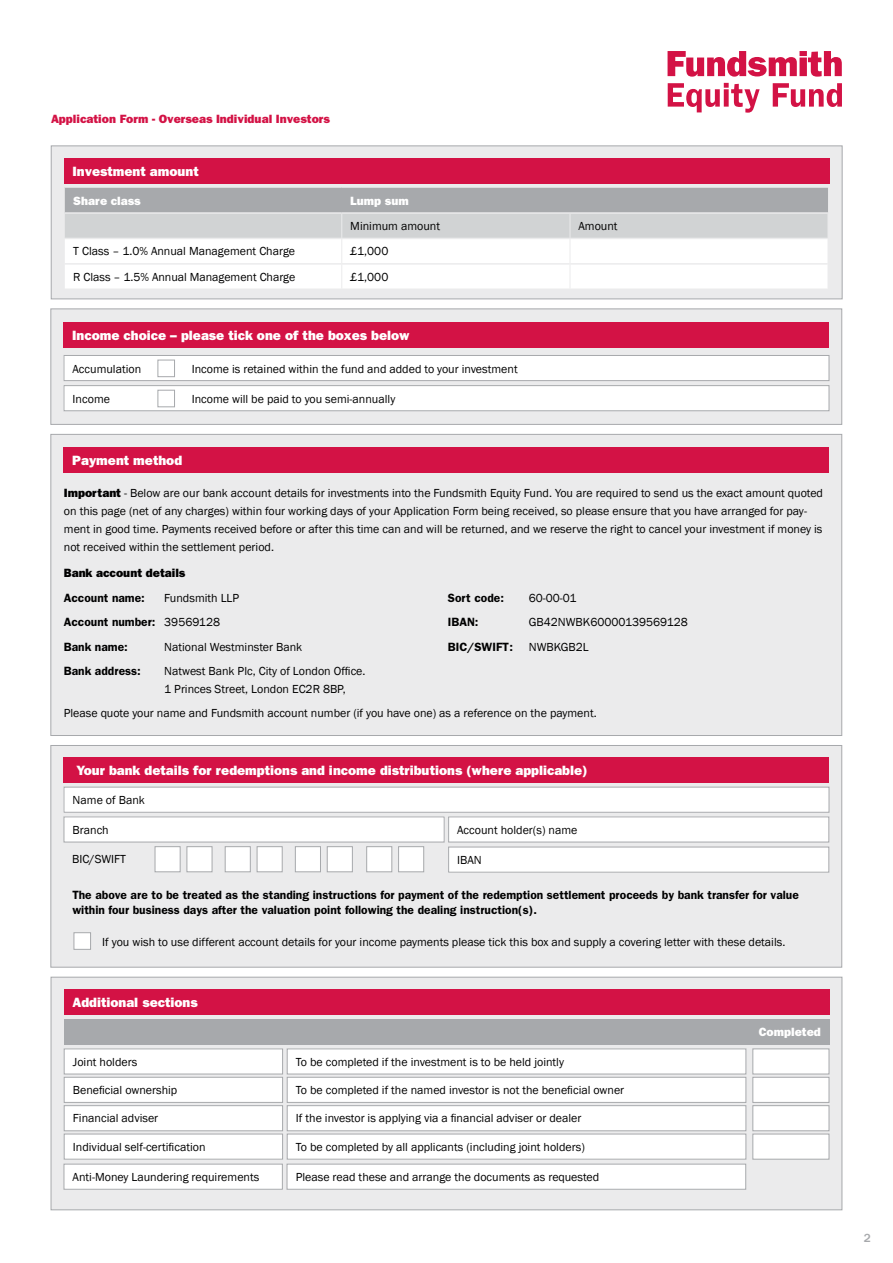
<style>
.page{position:relative;width:893px;height:1263px;background:#fff}
.page>*{position:absolute;margin:0;border:0;box-sizing:border-box;transform-origin:0 0}
.t1{font:800 13.5px "Franklin Gothic";color:#fff}
.t2{font:12px/18px "Franklin Gothic";color:#000}
.t3{font:600 12px/15px "Franklin Gothic";color:#000}
.t4{font:800 12px "Franklin Gothic";color:#d31245}
.t5{font:800 12px "Franklin Gothic";color:#fff}
.t6{font:800 12px "Franklin Gothic";color:#000}
.t7{font:500 12px "Franklin Gothic";color:#a7a9ac}
.s1{font-weight:800}
.s2{font-weight:400}
</style>
<div class="page">
<svg style="left:667px;top:51px;width:175px;height:26px"></svg>
<svg style="left:668px;top:83px;width:92px;height:30px"></svg>
<svg style="left:773px;top:83px;width:69px;height:24px"></svg>
<div style="left:51px;top:309px;width:791px;height:116px;background:#ebebec;border:1px solid #a7a9ac"></div>
<div style="left:64px;top:322px;width:765px;height:26px;background:#d31245"></div>
<div style="left:64px;top:355px;width:765px;height:26px;background:#fff"></div>
<div style="left:158px;top:360px;width:17px;height:17px;background:#fff;border:1px solid #a7a9ac"></div>
<div style="left:64px;top:355px;width:765px;height:26px;border:1px solid #a7a9ac"></div>
<div style="left:64px;top:386px;width:765px;height:25px;background:#fff"></div>
<div style="left:158px;top:390px;width:17px;height:17px;background:#fff;border:1px solid #a7a9ac"></div>
<div style="left:64px;top:385px;width:765px;height:26px;border:1px solid #a7a9ac"></div>
<div style="left:51px;top:434px;width:791px;height:302px;background:#ebebec;border:1px solid #a7a9ac"></div>
<div style="left:64px;top:447px;width:765px;height:25px;background:#d31245"></div>
<div style="left:51px;top:745px;width:791px;height:222px;background:#ebebec;border:1px solid #a7a9ac"></div>
<div style="left:64px;top:757px;width:765px;height:26px;background:#d31245"></div>
<div style="left:64px;top:787px;width:765px;height:25px;background:#fff"></div>
<div style="left:64px;top:787px;width:765px;height:25px;border:1px solid #a7a9ac"></div>
<div style="left:64px;top:817px;width:380px;height:25px;background:#fff"></div>
<div style="left:64px;top:817px;width:380px;height:25px;border:1px solid #a7a9ac"></div>
<div style="left:449px;top:817px;width:380px;height:25px;background:#fff"></div>
<div style="left:448px;top:817px;width:381px;height:25px;border:1px solid #a7a9ac"></div>
<div style="left:155px;top:846px;width:25px;height:26px;background:#fff;border:1px solid #a7a9ac"></div>
<div style="left:187px;top:846px;width:25px;height:26px;background:#fff;border:1px solid #a7a9ac"></div>
<div style="left:225px;top:846px;width:25px;height:26px;background:#fff;border:1px solid #a7a9ac"></div>
<div style="left:257px;top:846px;width:25px;height:26px;background:#fff;border:1px solid #a7a9ac"></div>
<div style="left:295px;top:846px;width:26px;height:26px;background:#fff;border:1px solid #a7a9ac"></div>
<div style="left:327px;top:846px;width:26px;height:26px;background:#fff;border:1px solid #a7a9ac"></div>
<div style="left:366px;top:846px;width:26px;height:26px;background:#fff;border:1px solid #a7a9ac"></div>
<div style="left:398px;top:846px;width:26px;height:26px;background:#fff;border:1px solid #a7a9ac"></div>
<div style="left:449px;top:847px;width:380px;height:25px;background:#fff"></div>
<div style="left:448px;top:847px;width:381px;height:25px;border:1px solid #a7a9ac"></div>
<div style="left:74px;top:932px;width:17px;height:17px;background:#fff;border:1px solid #a7a9ac"></div>
<div style="left:51px;top:146px;width:791px;height:153px;background:#ebebec;border:1px solid #a7a9ac"></div>
<svg style="left:65px;top:187px;width:763px;height:101px;background:#dddedf"></svg>
<div style="left:64px;top:159px;width:766px;height:25px;background:#d31245"></div>
<svg style="left:51px;top:977px;width:791px;height:233px;background:#e3e3e4"></svg>
<div style="left:64px;top:989px;width:765px;height:26px;background:#d31245"></div>
<div style="left:64px;top:1019px;width:765px;height:25px;background:#a7a9ac"></div>
<div style="left:64px;top:1049px;width:219px;height:25px;background:#fff"></div>
<div style="left:64px;top:1049px;width:219px;height:25px;border:1px solid #a7a9ac"></div>
<div style="left:753px;top:1049px;width:76px;height:25px;background:#fff;border:1px solid #a7a9ac"></div>
<div style="left:753px;top:1077px;width:76px;height:25px;background:#fff;border:1px solid #a7a9ac"></div>
<div style="left:753px;top:1105px;width:76px;height:26px;background:#fff;border:1px solid #a7a9ac"></div>
<div style="left:753px;top:1134px;width:76px;height:25px;background:#fff;border:1px solid #a7a9ac"></div>
<div style="left:287px;top:1049px;width:459px;height:25px;background:#fff"></div>
<div style="left:287px;top:1049px;width:459px;height:25px;border:1px solid #a7a9ac"></div>
<div style="left:287px;top:1077px;width:459px;height:25px;background:#fff"></div>
<div style="left:287px;top:1077px;width:459px;height:25px;border:1px solid #a7a9ac"></div>
<div style="left:287px;top:1106px;width:459px;height:25px;background:#fff"></div>
<div style="left:287px;top:1105px;width:459px;height:26px;border:1px solid #a7a9ac"></div>
<div style="left:287px;top:1164px;width:459px;height:25px;background:#fff"></div>
<div style="left:287px;top:1164px;width:459px;height:25px;border:1px solid #a7a9ac"></div>
<div style="left:287px;top:1134px;width:459px;height:25px;background:#fff"></div>
<div style="left:287px;top:1134px;width:459px;height:25px;border:1px solid #a7a9ac"></div>
<div style="left:64px;top:1077px;width:219px;height:25px;background:#fff"></div>
<div style="left:64px;top:1077px;width:219px;height:25px;border:1px solid #a7a9ac"></div>
<div style="left:64px;top:1106px;width:219px;height:25px;background:#fff"></div>
<div style="left:64px;top:1105px;width:219px;height:26px;border:1px solid #a7a9ac"></div>
<div style="left:64px;top:1164px;width:218px;height:25px;background:#fff"></div>
<div style="left:64px;top:1164px;width:219px;height:25px;border:1px solid #a7a9ac"></div>
<div style="left:64px;top:1134px;width:219px;height:25px;background:#fff"></div>
<div style="left:64px;top:1134px;width:219px;height:25px;border:1px solid #a7a9ac"></div>
<p class="t4" style="left:51px;top:112px;width:280px">Application Form - Overseas Individual Investors</p>
<p class="t1" style="left:73px;top:164px;width:128px">Investment amount</p>
<p class="t5" style="left:73px;top:193px;width:69px">Share class</p>
<p class="t5" style="left:350px;top:193px;width:60px">Lump sum</p>
<p class="t2" style="left:350px;top:217px;width:91px">Minimum amount</p>
<p class="t2" style="left:578px;top:217px;width:41px">Amount</p>
<p class="t2" style="left:73px;top:243px;width:223px">T Class – 1.0% Annual Management Charge</p>
<p class="t2" style="left:350px;top:243px;width:40px">£1,000</p>
<p class="t2" style="left:73px;top:268px;width:224px">R Class – 1.5% Annual Management Charge</p>
<p class="t2" style="left:350px;top:268px;width:40px">£1,000</p>
<p class="t1" style="left:72px;top:328px;width:339px">Income choice – please tick one of the boxes below</p>
<p class="t2" style="left:73px;top:360px;width:70px">Accumulation</p>
<p class="t2" style="left:192px;top:360px;width:327px">Income is retained within the fund and added to your investment</p>
<p class="t2" style="left:73px;top:390px;width:39px">Income</p>
<p class="t2" style="left:192px;top:390px;width:205px">Income will be paid to you semi-annually</p>
<p class="t1" style="left:72px;top:452px;width:111px">Payment method</p>
<p class="t2" style="left:64px;top:484px;width:761px"><span class="s1">Important</span> - Below are our bank account details for investments into the Fundsmith Equity Fund. You are required to send us the exact amount quoted on this page (net of any charges) within four working days of your Application Form being received, so please ensure that you have arranged for pay&shy;ment in good time. Payments received before or after this time can and will be returned, and we reserve the right to cancel your investment if money is not received within the settlement period.</p>
<p class="t6" style="left:64px;top:566px;width:123px">Bank account details</p>
<p class="t3" style="left:64px;top:590px;width:83px">Account name:</p>
<p class="t2" style="left:164px;top:589px;width:76px">Fundsmith LLP</p>
<p class="t3" style="left:448px;top:590px;width:58px">Sort code:</p>
<p class="t2" style="left:529px;top:589px;width:49px">60-00-01</p>
<p class="t3" style="left:64px;top:615px;width:158px">Account number: <span class="s2">39569128</span></p>
<p class="t3" style="left:448px;top:615px;width:32px">IBAN:</p>
<p class="t2" style="left:529px;top:613px;width:161px">GB42NWBK60000139569128</p>
<p class="t3" style="left:64px;top:639px;width:66px">Bank name:</p>
<p class="t2" style="left:164px;top:638px;width:139px">National Westminster Bank</p>
<p class="t3" style="left:448px;top:639px;width:67px">BIC/SWIFT:</p>
<p class="t2" style="left:529px;top:638px;width:61px">NWBKGB2L</p>
<p class="t3" style="left:64px;top:663px;width:79px">Bank address:</p>
<p class="t2" style="left:164px;top:662px;width:203px">Natwest Bank Plc, City of London Office.<br>1 Princes Street, London EC2R 8BP,</p>
<p class="t2" style="left:64px;top:705px;width:534px">Please quote your name and Fundsmith account number (if you have one) as a reference on the payment.</p>
<p class="t1" style="left:76px;top:762px;width:513px">Your bank details for redemptions and income distributions (where applicable)</p>
<p class="t2" style="left:73px;top:791px;width:74px">Name of Bank</p>
<p class="t2" style="left:73px;top:821px;width:38px">Branch</p>
<p class="t2" style="left:457px;top:821px;width:122px">Account holder(s) name</p>
<p class="t2" style="left:72px;top:851px;width:55px">BIC/SWIFT</p>
<p class="t2" style="left:457px;top:851px;width:26px">IBAN</p>
<p class="t3" style="left:72px;top:888px;width:728px">The above are to be treated as the standing instructions for payment of the redemption settlement proceeds by bank transfer for value within four business days after the valuation point following the dealing instruction(s).</p>
<p class="t2" style="left:102px;top:933px;width:685px">If you wish to use different account details for your income payments please tick this box and supply a covering letter with these details.</p>
<p class="t1" style="left:72px;top:994px;width:127px">Additional sections</p>
<p class="t2" style="left:73px;top:1053px;width:66px">Joint holders</p>
<p class="t2" style="left:296px;top:1053px;width:270px">To be completed if the investment is to be held jointly</p>
<p class="t2" style="left:296px;top:1081px;width:330px">To be completed if the named investor is not the beneficial owner</p>
<p class="t2" style="left:296px;top:1110px;width:287px">If the investor is applying via a financial adviser or dealer</p>
<p class="t2" style="left:73px;top:1081px;width:106px">Beneficial ownership</p>
<p class="t2" style="left:73px;top:1110px;width:87px">Financial adviser</p>
<p class="t2" style="left:73px;top:1138px;width:134px">Individual self-certification</p>
<p class="t2" style="left:73px;top:1168px;width:188px">Anti-Money Laundering requirements</p>
<p class="t2" style="left:296px;top:1138px;width:290px">To be completed by all applicants (including joint holders)</p>
<p class="t2" style="left:296px;top:1168px;width:305px">Please read these and arrange the documents as requested</p>
<p class="t5" style="left:759px;top:1025px;width:64px">Completed</p>
<p class="t7" style="left:864px;top:1230px;width:9px">2</p>
</div>
